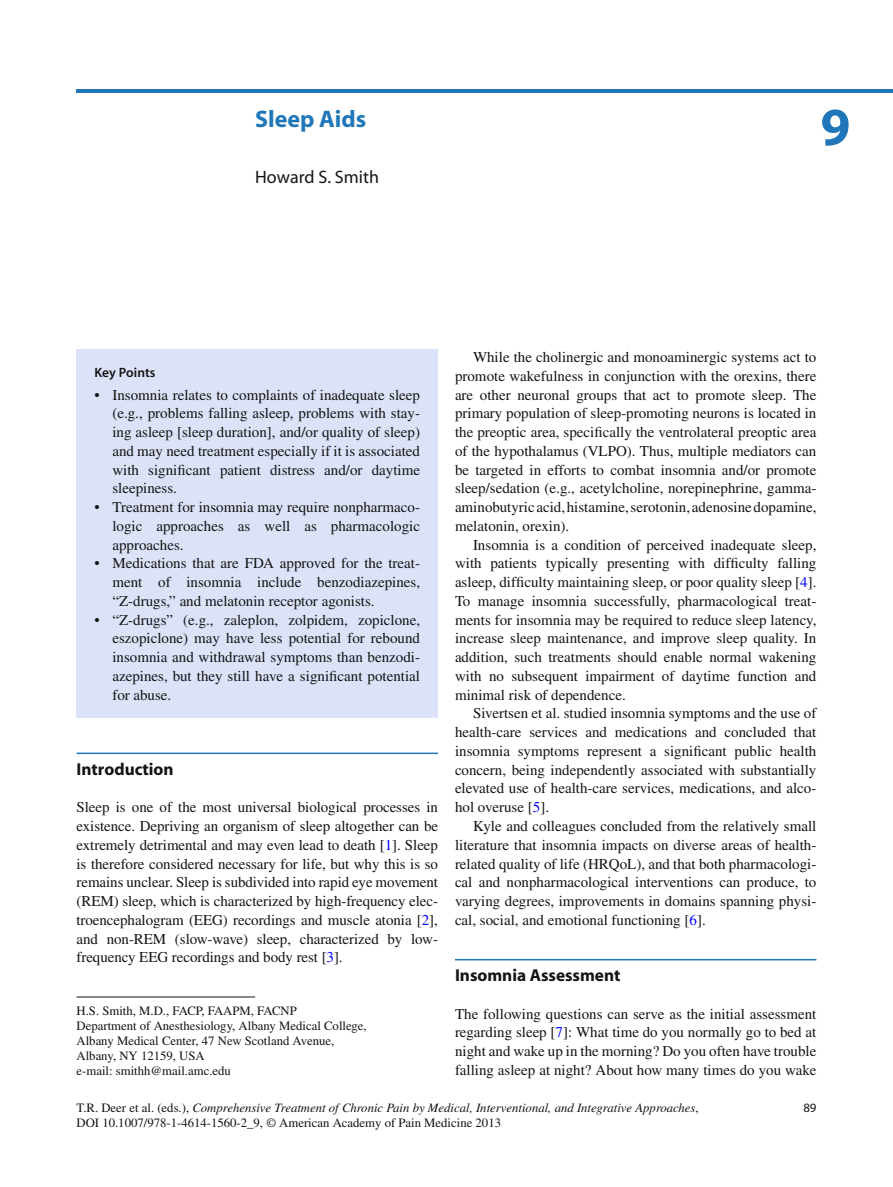
<style>
.page{position:relative;width:893px;height:1187px;background:#fff}
.page>*{position:absolute;margin:0;border:0;box-sizing:border-box;transform-origin:0 0}
.t1{font:700 54px "Myriad";color:#1f77b9}
.t2{font:700 24px "Myriad";color:#1f77b9}
.t3{font:18px "Myriad";color:#131413}
.t4{font:700 17.25px "Myriad";color:#131413}
.t5{font:15px/18.8px "Times";color:#131413;text-align:justify}
.t6{font:600 13.5px "Myriad";color:#131413}
.t7{font:12.75px/15px "Times";color:#131413}
.t8{font:italic 12.75px "Times";color:#131413}
.t9{font:12.75px "Myriad";color:#131413}
.s1{color:#00f}
.s2{font-style:normal}
</style>
<div class="page">
<hr style="left:77px;top:89px;width:816px;height:3px;background:#1f77b9">
<hr style="left:77px;top:752px;width:361px;height:2px;background:#1f77b9">
<hr style="left:455px;top:958px;width:361px;height:2px;background:#1f77b9">
<hr style="left:77px;top:996px;width:178px;height:1px;background:#131413">
<div style="left:77px;top:349px;width:361px;height:368px;background:#dce3f8"></div>
<h2 class="t2" style="left:255px;top:110px;width:113px">Sleep Aids</h2>
<p class="t3" style="left:255px;top:170px;width:125px">Howard S. Smith</p>
<h1 class="t1" style="left:820px;top:107px;width:31px">9</h1>
<p class="t6" style="left:94px;top:367px;width:63px">Key Points</p>
<p class="t5" style="left:112px;top:386px;width:309px;text-indent:-18px">• Insomnia relates to complaints of inadequate sleep (e.g., problems falling asleep, problems with stay&shy;ing asleep [sleep duration], and/or quality of sleep) and may need treatment especially if it is associated with signi fi cant patient distress and/or daytime sleepiness.</p>
<p class="t5" style="left:112px;top:499px;width:309px;text-indent:-18px">• Treatment for insomnia may require nonpharmaco&shy;logic approaches as well as pharmacologic approaches.</p>
<p class="t5" style="left:112px;top:555px;width:309px;text-indent:-18px">• Medications that are FDA approved for the treat&shy;ment of insomnia include benzodiazepines, “Z-drugs,” and melatonin receptor agonists.</p>
<p class="t5" style="left:112px;top:611px;width:309px;text-indent:-18px">• “Z-drugs” (e.g., zaleplon, zolpidem, zopiclone, eszopiclone) may have less potential for rebound insomnia and withdrawal symptoms than benzodi&shy;azepines, but they still have a signi fi cant potential for abuse.</p>
<p class="t4" style="left:77px;top:762px;width:99px">Introduction</p>
<p class="t5" style="left:77px;top:799px;width:363px">Sleep is one of the most universal biological processes in existence. Depriving an organism of sleep altogether can be extremely detrimental and may even lead to death [ <span class="s1">1</span> ] . Sleep is therefore considered necessary for life, but why this is so remains unclear. Sleep is subdivided into rapid eye movement (REM) sleep, which is characterized by high-frequency elec&shy;troencephalogram (EEG) recordings and muscle atonia [ <span class="s1">2</span> ] , and non-REM (slow-wave) sleep, characterized by low&shy;frequency EEG recordings and body rest [ <span class="s1">3</span> ] .</p>
<p class="t7" style="left:77px;top:1004px;width:292px">H. S. Smith , M.D., FACP, FAAPM, FACNP<br>Department of Anesthesiology , Albany Medical College, Albany Medical Center , 47 New Scotland Avenue , Albany , NY 12159 , USA<br>e-mail: smithh@mail.amc.edu</p>
<p class="t5" style="left:455px;top:349px;width:363px;text-indent:18px">While the cholinergic and monoaminergic systems act to promote wakefulness in conjunction with the orexins, there are other neuronal groups that act to promote sleep. The primary population of sleep-promoting neurons is located in the preoptic area, speci fi cally the ventrolateral preoptic area of the hypothalamus (VLPO). Thus, multiple mediators can be targeted in efforts to combat insomnia and/or promote sleep/sedation (e.g., acetylcholine, norepinephrine, gamma&shy;aminobutyric acid, histamine, serotonin, adenosine dopamine, melatonin, orexin).</p>
<p class="t5" style="left:455px;top:536px;width:363px;text-indent:18px">Insomnia is a condition of perceived inadequate sleep, with patients typically presenting with dif fi culty falling asleep, dif fi culty maintaining sleep, or poor quality sleep [ <span class="s1">4</span> ] .<br>To manage insomnia successfully, pharmacological treat&shy;ments for insomnia may be required to reduce sleep latency, increase sleep maintenance, and improve sleep quality. In addition, such treatments should enable normal wakening with no subsequent impairment of daytime function and minimal risk of dependence.</p>
<p class="t5" style="left:455px;top:705px;width:363px;text-indent:18px">Sivertsen et al. studied insomnia symptoms and the use of health-care services and medications and concluded that insomnia symptoms represent a signi fi cant public health concern, being independently associated with substantially elevated use of health-care services, medications, and alco&shy;hol overuse [ <span class="s1">5</span> ] .</p>
<p class="t5" style="left:455px;top:818px;width:363px;text-indent:18px">Kyle and colleagues concluded from the relatively small literature that insomnia impacts on diverse areas of health&shy;related quality of life (HRQoL), and that both pharmacologi&shy;cal and nonpharmacological interventions can produce, to varying degrees, improvements in domains spanning physi&shy;cal, social, and emotional functioning [ <span class="s1">6</span> ] .</p>
<p class="t4" style="left:455px;top:968px;width:167px">Insomnia Assessment</p>
<p class="t5" style="left:455px;top:1005px;width:363px">The following questions can serve as the initial assessment regarding sleep [ <span class="s1">7</span> ] : What time do you normally go to bed at night and wake up in the morning? Do you often have trouble falling asleep at night? About how many times do you wake</p>
<p class="t8" style="left:77px;top:1103px;width:624px"><span class="s2">T.R. Deer et al. (eds.),</span> Comprehensive Treatment of Chronic Pain by Medical, Interventional, and Integrative Approaches<span class="s2">,</span></p>
<p class="t9" style="left:803px;top:1102px;width:15px">89</p>
<p class="t7" style="left:77px;top:1116px;width:426px">DOI 10.1007/978-1-4614-1560-2_9, © American Academy of Pain Medicine 2013</p>
</div>
